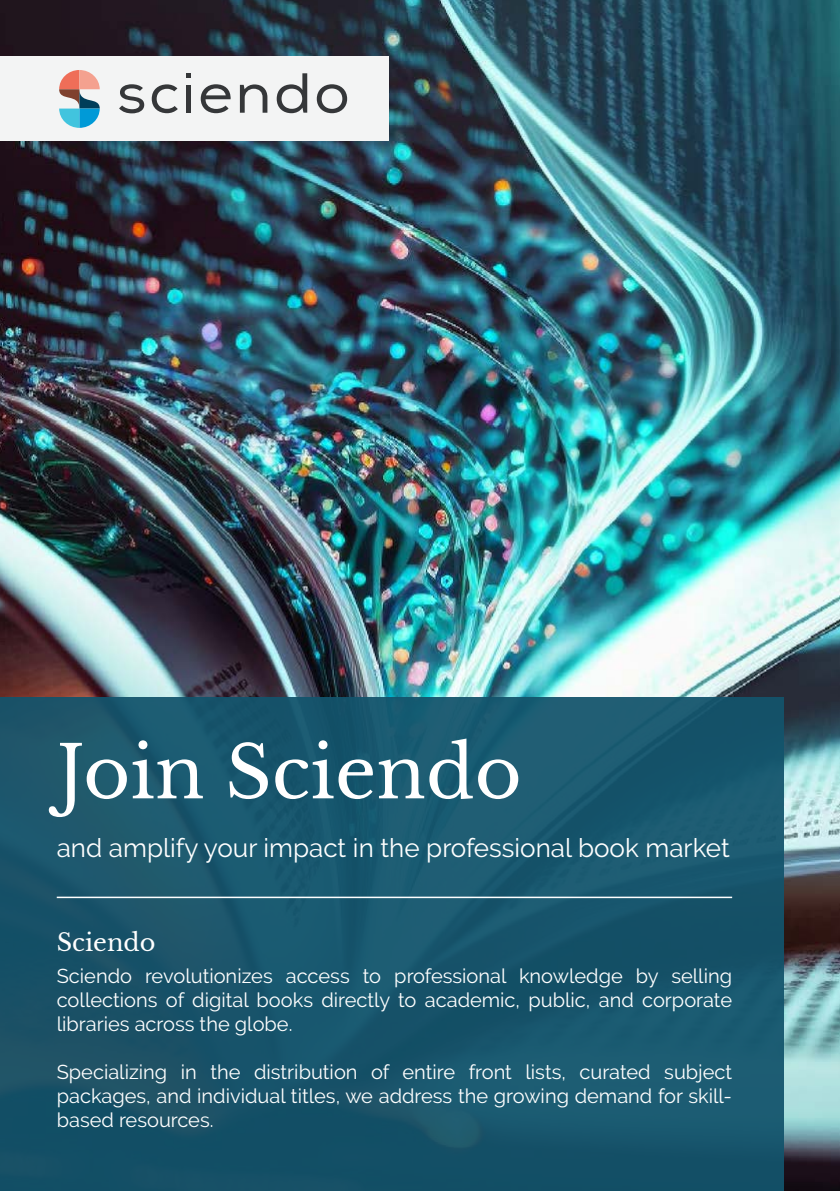
<style>
.page{position:relative;width:840px;height:1191px;background:#fff}
.page>*{position:absolute;margin:0;border:0;box-sizing:border-box;transform-origin:0 0}
.t1{font:72px "Libre Baskerville";color:#fff}
.t2{font:26px "Raleway";color:#fff}
.t3{font:24px "Libre Baskerville";color:#fff}
.t4{font:20px/24px "Raleway";color:#fff;text-align:justify}
</style>
<div class="page">
<img style="left:0;top:0;width:839px;height:1191px">
<div style="left:0;top:57px;width:388px;height:84px;background:#f3f4f4"></div>
<svg style="left:59px;top:70px;width:41px;height:58px"></svg>
<div style="left:186px;top:85px;width:5px;height:28px;background:#353739"></div>
<svg style="left:186px;top:74px;width:5px;height:4px"></svg>
<svg style="left:240px;top:84px;width:27px;height:29px"></svg>
<svg style="left:276px;top:73px;width:31px;height:40px"></svg>
<svg style="left:316px;top:84px;width:31px;height:29px"></svg>
<svg style="left:152px;top:84px;width:26px;height:29px"></svg>
<svg style="left:119px;top:84px;width:25px;height:29px"></svg>
<svg style="left:201px;top:84px;width:30px;height:29px"></svg>
<div style="left:0;top:697px;width:782px;height:494px;background:#13546c"></div>
<hr style="left:57px;top:896px;width:674px;height:2px;background:#fff">
<h1 class="t1" style="left:57px;top:728px;width:466px">Join Sciendo</h1>
<h2 class="t2" style="left:57px;top:833px;width:674px">and amplify your impact in the professional book market</h2>
<p class="t3" style="left:57px;top:927px;width:100px">Sciendo</p>
<p class="t4" style="left:57px;top:964px;width:676px">Sciendo revolutionizes access to professional knowledge by selling collections of digital books directly to academic, public, and corporate libraries across the globe.</p>
<p class="t4" style="left:57px;top:1060px;width:676px">Specializing in the distribution of entire front lists, curated subject packages, and individual titles, we address the growing demand for skill&shy;based resources.</p>
</div>
